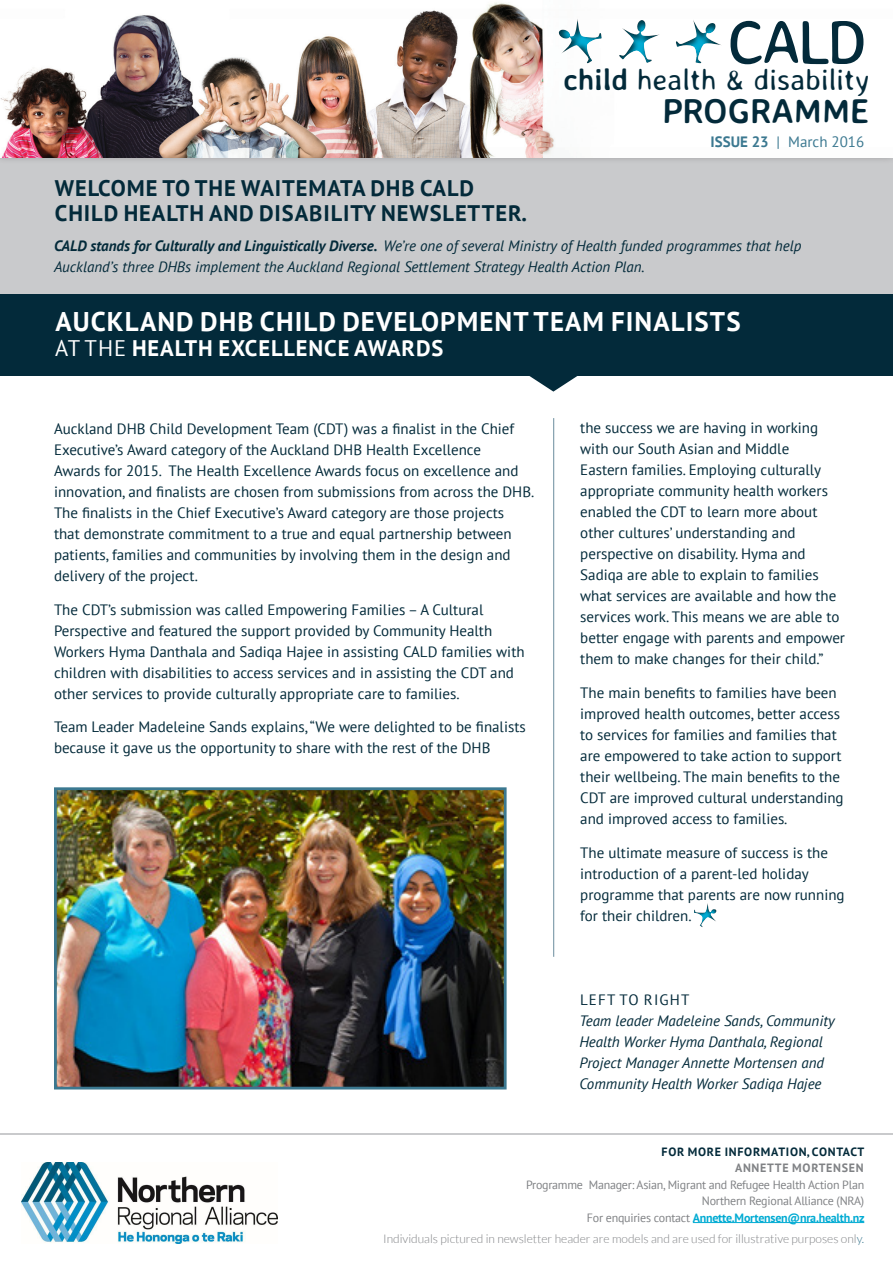
<style>
.page{position:relative;width:893px;height:1263px;background:#fff}
.page>*{position:absolute;margin:0;border:0;box-sizing:border-box;transform-origin:0 0}
.t1{font:62.55px "Averia Sans Libre";color:#032a3a}
.t2{font:700 34.5px "Averia Sans Libre";color:#032a3a}
.t3{font:300 30px "Averia Sans Libre";color:#032a3a}
.sub_titles{font:700 27px "PT Sans";letter-spacing:.04em;color:#fff}
.Newsletter_welcome{font:700 22.5px/25.5px "PT Sans";letter-spacing:.04em;color:#032a3a}
.sub_titles-2{font:700 22.5px "PT Sans";letter-spacing:.04em;color:#fff}
.t4{font:15px/21px "PT Sans";color:#032a3a}
.Newsletter_welcome-2{font:italic 15px/21px "PT Sans";color:#032a3a}
.date{font:15px "PT Sans";color:#3b7890}
.t5{font:12px/16.5px "PT Sans";letter-spacing:-.02em;color:#808285;text-align:right}
.t6{font:300 12px "Lato";color:#808285}
.s1{font-weight:700}
.s2{font-weight:400}
.s3{font-style:normal}
.s4{font-weight:700;color:#032a3a}
.s5{font-weight:700;color:#00abd3}
.s6{color:#3b7890}
</style>
<div class="page">
<div style="left:0;top:148px;width:893px;height:986px;background:#c9cacc"></div>
<div style="left:0;top:0;width:893px;height:164px;background:#231f20;opacity:.45"></div>
<img style="left:0;top:0;width:893px;height:157px">
<svg style="left:616px;top:16px;width:47px;height:51px"></svg>
<svg style="left:671px;top:10px;width:60px;height:61px"></svg>
<svg style="left:550px;top:12px;width:58px;height:56px"></svg>
<img style="left:22px;top:1162px;width:255px;height:82px">
<hr style="left:693px;top:1222px;width:171px;height:1px;background:#00abd3">
<div style="left:0;top:298px;width:893px;height:835px;background:#fff"></div>
<div style="left:0;top:294px;width:893px;height:82px;background:#032a3a"></div>
<svg style="left:529px;top:376px;width:48px;height:16px"></svg>
<svg style="left:694px;top:903px;width:23px;height:24px"></svg>
<img style="left:58px;top:791px;width:445px;height:294px">
<div style="left:54px;top:787px;width:453px;height:302px;border:3px solid #3b7890"></div>
<hr style="left:553px;top:418px;width:1px;height:539px;background:#6b8d9d">
<h1 class="t1" style="left:727px;top:4px;width:141px">CALD</h1>
<h3 class="t3" style="left:563px;top:62px;width:308px"><span class="s1">child</span> health &amp; disability</h3>
<h2 class="t2" style="left:662px;top:89px;width:209px">PROGRAMME</h2>
<p class="date" style="left:711px;top:132px;width:155px"><span class="s1">ISSUE 23</span> | March 2016</p>
<p class="Newsletter_welcome" style="left:55px;top:175px;width:474px">WELCOME TO THE WAITEMATA DHB CALD<br>CHILD HEALTH AND DISABILITY NEWSLETTER.</p>
<p class="Newsletter_welcome-2" style="left:54px;top:235px;width:749px"><span class="s1">CALD stands for Culturally and Linguistically Diverse.</span> We’re one of several Ministry of Health funded programmes that help<br>Auckland’s three DHBs implement the Auckland Regional Settlement Strategy Health Action Plan.</p>
<p class="sub_titles" style="left:55px;top:304px;width:687px">AUCKLAND DHB CHILD DEVELOPMENT TEAM FINALISTS</p>
<p class="sub_titles-2" style="left:55px;top:334px;width:390px"><span class="s2">AT THE</span> HEALTH EXCELLENCE AWARDS</p>
<p class="t4" style="left:54px;top:418px;width:482px">Auckland DHB Child Development Team (CDT) was a finalist in the Chief Executive’s Award category of the Auckland DHB Health Excellence<br>Awards for 2015. The Health Excellence Awards focus on excellence and innovation, and finalists are chosen from submissions from across the DHB.<br>The finalists in the Chief Executive’s Award category are those projects<br>that demonstrate commitment to a true and equal partnership between patients, families and communities by involving them in the design and delivery of the project.</p>
<p class="t4" style="left:54px;top:598px;width:472px">The CDT’s submission was called Empowering Families – A Cultural Perspective and featured the support provided by Community Health Workers Hyma Danthala and Sadiqa Hajee in assisting CALD families with children with disabilities to access services and in assisting the CDT and other services to provide culturally appropriate care to families.</p>
<p class="t4" style="left:54px;top:716px;width:473px">Team Leader Madeleine Sands explains, “We were delighted to be finalists because it gave us the opportunity to share with the rest of the DHB</p>
<p class="t4" style="left:580px;top:417px;width:266px">the success we are having in working with our South Asian and Middle<br>Eastern families. Employing culturally appropriate community health workers enabled the CDT to learn more about other cultures’ understanding and perspective on disability. Hyma and Sadiqa are able to explain to families what services are available and how the services work. This means we are able to better engage with parents and empower them to make changes for their child.”</p>
<p class="t4" style="left:580px;top:682px;width:265px">The main benefits to families have been improved health outcomes, better access to services for families and families that are empowered to take action to support their wellbeing. The main benefits to the CDT are improved cultural understanding and improved access to families.</p>
<p class="t4" style="left:580px;top:842px;width:266px">The ultimate measure of success is the introduction of a parent-led holiday programme that parents are now running for their children.</p>
<p class="Newsletter_welcome-2" style="left:579px;top:989px;width:257px"><span class="s3">LEFT TO RIGHT<br></span>Team leader Madeleine Sands, Community Health Worker Hyma Danthala, Regional Project Manager Annette Mortensen and Community Health Worker Sadiqa Hajee</p>
<p class="t5" style="left:526px;top:1143px;width:340px"><span class="s4">FOR MORE INFORMATION, CONTACT<br></span><span class="s1">ANNETTE MORTENSEN<br></span>Programme Manager: Asian, Migrant and Refugee Health Action Plan Northern Regional Alliance (NRA)<br>For enquiries contact <span class="s5">Annette.Mortensen@nra.health.nz</span></p>
<p class="t6" style="left:383px;top:1232px;width:483px">Individuals pictured in newsletter header are models and are used for illustrative purposes onl<span class="s6">y.</span></p>
</div>
